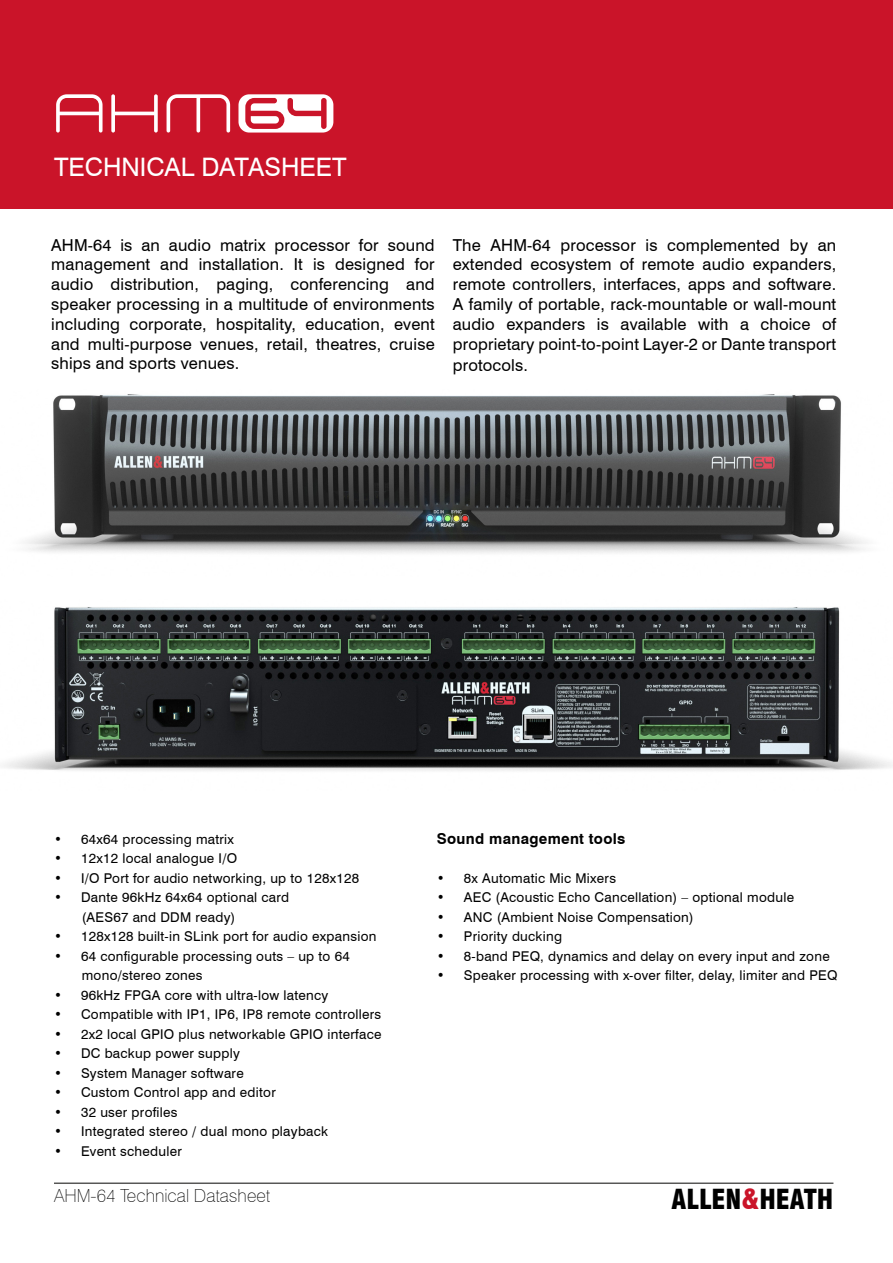
<style>
.page{position:relative;width:893px;height:1263px;background:#fff}
.page>*{position:absolute;margin:0;border:0;box-sizing:border-box;transform-origin:0 0}
.t1{font:900 condensed 27px "Swiss 721 BT";color:#000}
.t2{font:25.5px "Swiss 721 BT";color:#fff}
.t3{font:100 18px "Swiss 721 BT";color:#000}
.t4{font:16.5px/19.8px "Swiss 721 BT";letter-spacing:.01em;color:#000;text-align:justify}
.t5{font:700 15px "Swiss 721 BT";letter-spacing:.02em;color:#000}
.t6{font:13.5px "Swiss 721 BT";letter-spacing:.02em;color:#000}
.s1{color:#ca1429}
</style>
<div class="page">
<img style="left:4px;top:607px;width:889px;height:164px">
<div style="left:0;top:0;width:893px;height:208px;background:#ca1429"></div>
<svg style="left:56px;top:94px;width:47px;height:39px"></svg>
<svg style="left:111px;top:94px;width:47px;height:39px"></svg>
<svg style="left:167px;top:94px;width:63px;height:39px"></svg>
<svg style="left:238px;top:94px;width:95px;height:39px"></svg>
<hr style="left:54px;top:1182px;width:779px;height:2px;background:#575756">
<img style="left:26px;top:394px;width:841px;height:159px">
<p class="t2" style="left:54px;top:151px;width:294px">TECHNICAL DATASHEET</p>
<p class="t4" style="left:51px;top:235px;width:385px">AHM-64 is an audio matrix processor for sound management and installation. It is designed for audio distribution, paging, conferencing and speaker processing in a multitude of environments including corporate, hospitality, education, event and multi-purpose venues, retail, theatres, cruise ships and sports venues.</p>
<p class="t4" style="left:453px;top:235px;width:385px">The AHM-64 processor is complemented by an extended ecosystem of remote audio expanders, remote controllers, interfaces, apps and software.<br>A family of portable, rack-mountable or wall-mount audio expanders is available with a choice of proprietary point-to-point Layer-2 or Dante transport</p>
<p class="t4" style="left:453px;top:355px;width:77px">protocols.</p>
<p class="t6" style="left:54px;top:831px;width:182px">• 64x64 processing matrix</p>
<p class="t6" style="left:54px;top:850px;width:185px">• 12x12 local analogue I/O</p>
<p class="t6" style="left:54px;top:870px;width:307px">• I/O Port for audio networking, up to 128x128</p>
<p class="t6" style="left:54px;top:889px;width:237px">• Dante 96kHz 64x64 optional card</p>
<p class="t6" style="left:82px;top:909px;width:155px">(AES67 and DDM ready)</p>
<p class="t6" style="left:54px;top:928px;width:324px">• 128x128 built-in SLink port for audio expansion</p>
<p class="t6" style="left:54px;top:948px;width:297px">• 64 configurable processing outs – up to 64</p>
<p class="t6" style="left:82px;top:967px;width:122px">mono/stereo zones</p>
<p class="t6" style="left:54px;top:987px;width:276px">• 96kHz FPGA core with ultra-low latency</p>
<p class="t6" style="left:54px;top:1006px;width:329px">• Compatible with IP1, IP6, IP8 remote controllers</p>
<p class="t6" style="left:54px;top:1026px;width:329px">• 2x2 local GPIO plus networkable GPIO interface</p>
<p class="t6" style="left:54px;top:1045px;width:187px">• DC backup power supply</p>
<p class="t6" style="left:54px;top:1065px;width:191px">• System Manager software</p>
<p class="t6" style="left:54px;top:1084px;width:223px">• Custom Control app and editor</p>
<p class="t6" style="left:54px;top:1104px;width:125px">• 32 user profiles</p>
<p class="t6" style="left:54px;top:1123px;width:276px">• Integrated stereo / dual mono playback</p>
<p class="t6" style="left:54px;top:1143px;width:129px">• Event scheduler</p>
<p class="t3" style="left:54px;top:1185px;width:218px">AHM-64 Technical Datasheet</p>
<p class="t5" style="left:437px;top:829px;width:190px">Sound management tools</p>
<p class="t6" style="left:437px;top:870px;width:181px">• 8x Automatic Mic Mixers</p>
<p class="t6" style="left:437px;top:889px;width:359px">• AEC (Acoustic Echo Cancellation) – optional module</p>
<p class="t6" style="left:437px;top:909px;width:258px">• ANC (Ambient Noise Compensation)</p>
<p class="t6" style="left:437px;top:928px;width:127px">• Priority ducking</p>
<p class="t6" style="left:437px;top:948px;width:394px">• 8-band PEQ, dynamics and delay on every input and zone</p>
<p class="t6" style="left:437px;top:967px;width:402px">• Speaker processing with x-over filter, delay, limiter and PEQ</p>
<p class="t1" style="left:672px;top:1183px;width:163px">ALLEN<span class="s1">&amp;</span>HEATH</p>
</div>
